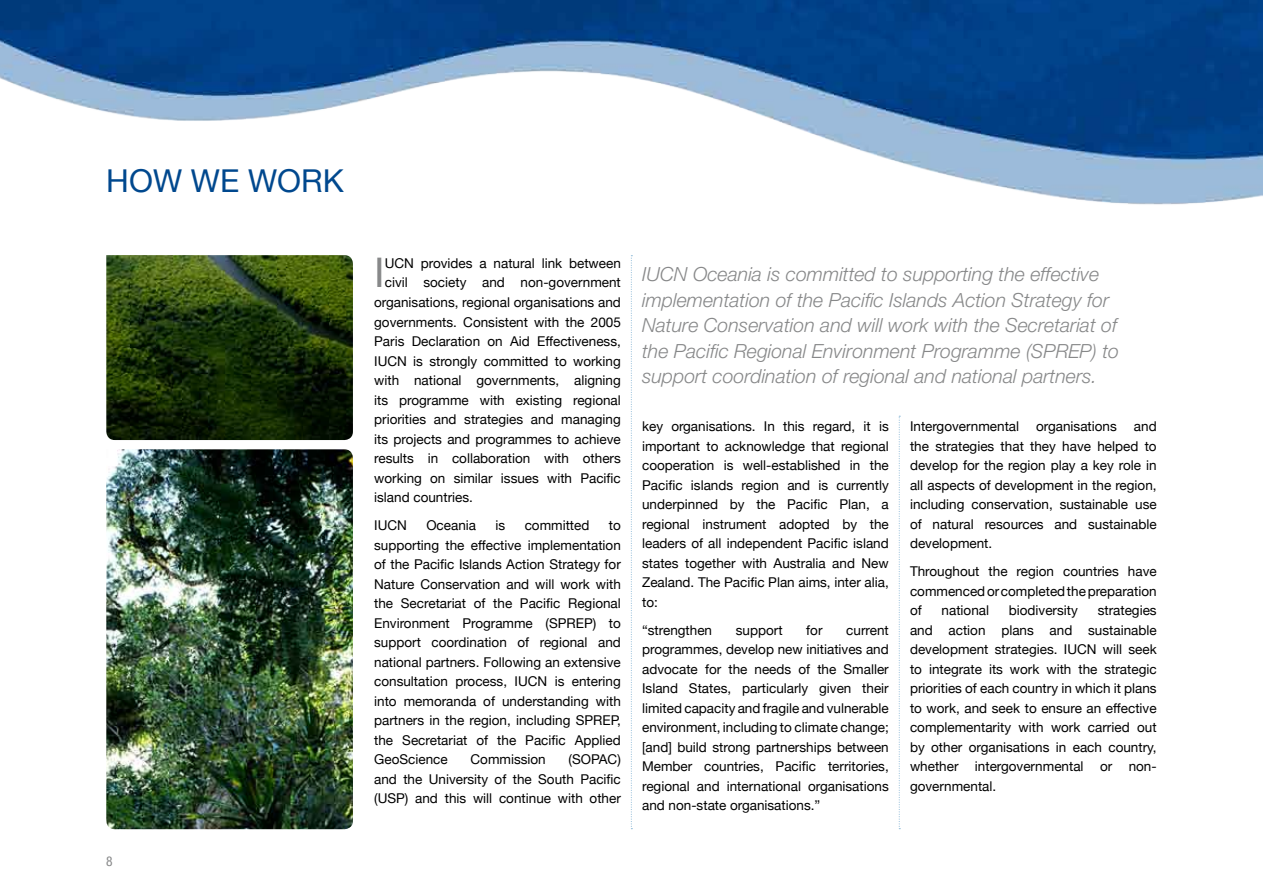
<style>
.page{position:relative;width:1263px;height:893px;background:#fff}
.page>*{position:absolute;margin:0;border:0;box-sizing:border-box;transform-origin:0 0}
.t1{font:40.8px "Helvetica Neue";color:#878889}
.t2{font:31.5px "Helvetica Neue";color:#00488e}
.t3{font:italic 300 19.5px/25.5px "Helvetica Neue";color:#878889}
.t4{font:13.5px/19.5px "Helvetica Neue";color:#000;text-align:justify}
</style>
<div class="page">
<img style="left:0;top:0;width:1263px;height:261px">
<img style="left:106px;top:449px;width:247px;height:380px">
<svg style="left:631px;top:255px;width:1px;height:574px"></svg>
<svg style="left:899px;top:416px;width:1px;height:413px"></svg>
<img style="left:106px;top:255px;width:247px;height:185px">
<h2 class="t2" style="left:106px;top:162px;width:239px">HOW WE WORK</h2>
<h1 class="t1" style="left:374px;top:249px;width:12px">I</h1>
<p class="t4" style="left:385px;top:253px;width:238px">UCN provides a natural link between</p>
<p class="t4" style="left:385px;top:273px;width:238px">civil society and non-government</p>
<p class="t4" style="left:374px;top:292px;width:248px">organisations, regional organisations and</p>
<p class="t4" style="left:374px;top:312px;width:248px">governments. Consistent with the 2005</p>
<p class="t4" style="left:374px;top:331px;width:248px">Paris Declaration on Aid Effectiveness,</p>
<p class="t4" style="left:374px;top:351px;width:248px">IUCN is strongly committed to working</p>
<p class="t4" style="left:374px;top:370px;width:248px">with national governments, aligning</p>
<p class="t4" style="left:374px;top:390px;width:248px">its programme with existing regional</p>
<p class="t4" style="left:374px;top:409px;width:248px">priorities and strategies and managing</p>
<p class="t4" style="left:374px;top:429px;width:248px">its projects and programmes to achieve</p>
<p class="t4" style="left:374px;top:448px;width:248px">results in collaboration with others</p>
<p class="t4" style="left:374px;top:468px;width:248px">working on similar issues with Pacific</p>
<p class="t4" style="left:374px;top:487px;width:100px">island countries.</p>
<p class="t4" style="left:374px;top:515px;width:34px">IUCN</p>
<p class="t4" style="left:426px;top:515px;width:51px">Oceania</p>
<p class="t4" style="left:495px;top:515px;width:11px">is</p>
<p class="t4" style="left:525px;top:515px;width:66px">committed</p>
<p class="t4" style="left:374px;top:515px;width:248px;text-indent:235px">to supporting the effective implementation of the Pacific Islands Action Strategy for Nature Conservation and will work with the Secretariat of the Pacific Regional Environment Programme (SPREP) to support coordination of regional and national partners. Following an extensive consultation process, IUCN is entering into memoranda of understanding with partners in the region, including SPREP, the Secretariat of the Pacific Applied GeoScience</p>
<p class="t4" style="left:374px;top:749px;width:248px;text-indent:194px">(SOPAC) and the University of the South Pacific (USP) and this will continue with other</p>
<p class="t4" style="left:470px;top:749px;width:77px">Commission</p>
<p class="t3" style="left:642px;top:261px;width:478px">IUCN Oceania is committed to supporting the effective implementation of the Pacific Islands Action Strategy for Nature Conservation and will work with the Secretariat of the Pacific Regional Environment Programme (SPREP) to support coordination of regional and national partners.</p>
<p class="t4" style="left:642px;top:416px;width:248px">key organisations. In this regard, it is important to acknowledge that regional cooperation is well-established in the Pacific islands region and is currently underpinned by the Pacific Plan, a regional instrument adopted by the leaders of all independent Pacific island states together with Australia and New Zealand. The Pacific Plan aims, inter alia, to:</p>
<p class="t4" style="left:642px;top:620px;width:72px">“strengthen</p>
<p class="t4" style="left:736px;top:620px;width:48px">support</p>
<p class="t4" style="left:806px;top:620px;width:18px">for</p>
<p class="t4" style="left:642px;top:620px;width:248px;text-indent:204px">current programmes, develop new initiatives and advocate for the needs of the Smaller Island States, particularly given their limited capacity and fragile and vulnerable environment, including to climate change; [and] build strong partnerships between Member countries, Pacific territories, regional and international organisations and non-state organisations.”</p>
<p class="t4" style="left:910px;top:416px;width:248px;text-indent:224px">and the strategies that they have helped to develop for the region play a key role in all aspects of development in the region, including conservation, sustainable use of natural resources and sustainable development.</p>
<p class="t4" style="left:910px;top:561px;width:248px">Throughout the region countries have commenced or completed the preparation of</p>
<p class="t4" style="left:910px;top:416px;width:111px">Intergovernmental</p>
<p class="t4" style="left:1036px;top:416px;width:82px">organisations</p>
<p class="t4" style="left:910px;top:600px;width:248px;text-indent:188px">strategies and action plans and sustainable development strategies. IUCN will seek to integrate its work with the strategic priorities of each country in which it plans to work, and seek to ensure an effective complementarity with work carried out by other organisations in each country, whether intergovernmental or non&shy;governmental.</p>
<p class="t4" style="left:941px;top:600px;width:49px">national</p>
<p class="t4" style="left:1009px;top:600px;width:70px">biodiversity</p>
</div>
